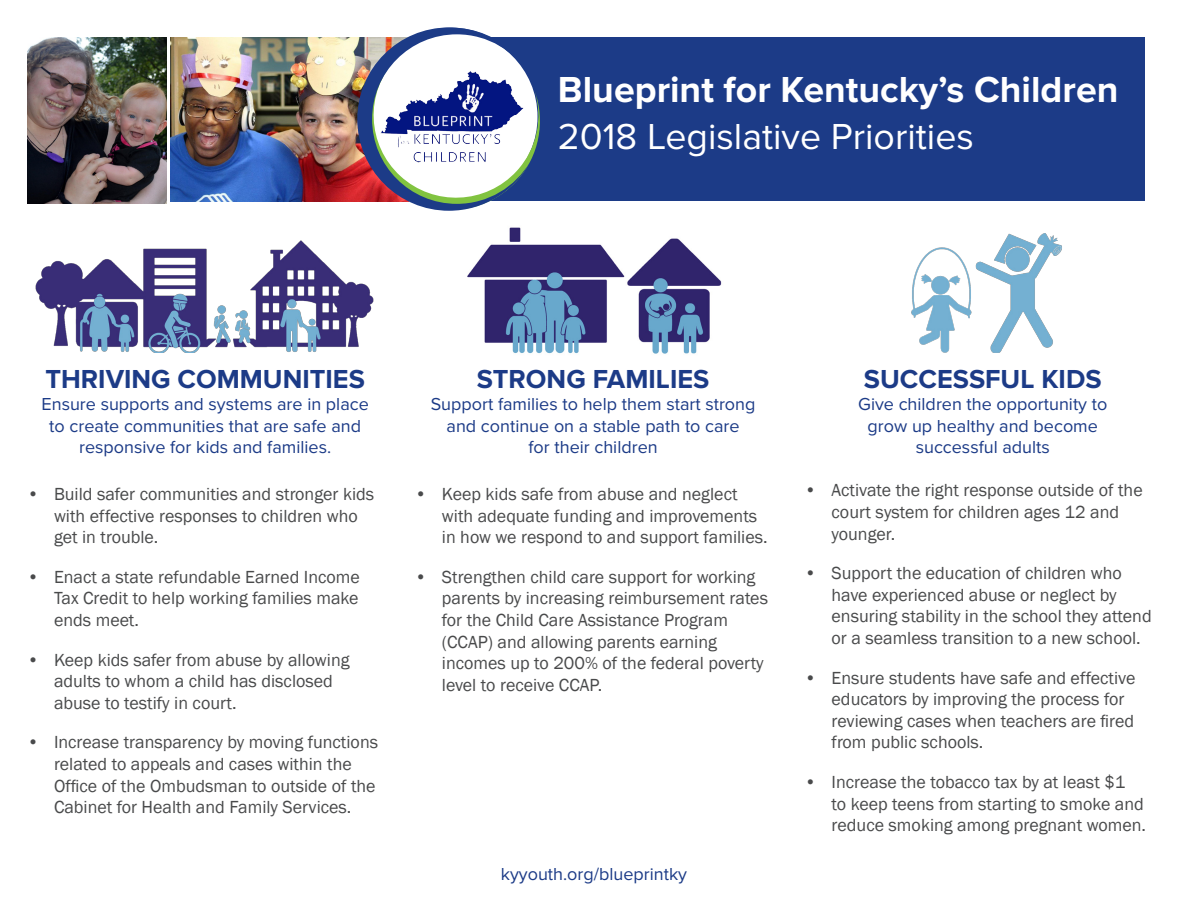
<style>
.page{position:relative;width:1188px;height:918px;background:#fff}
.page>*{position:absolute;margin:0;border:0;box-sizing:border-box;transform-origin:0 0}
.t1{font:700 37.5px "Proxima Nova";color:#fff}
.t2{font:37.5px "Proxima Nova";color:#fff}
.t3{font:700 27px "Proxima Nova";color:#1c3b87}
.t4{font:18px/21.6px "Franklin Gothic";color:#494a4b}
.t5{font:18px/21.6px "Proxima Nova";color:#1c3b87;text-align:center}
</style>
<div class="page">
<img style="left:170px;top:38px;width:182px;height:149px">
<img style="left:27px;top:38px;width:139px;height:166px">
<div style="left:426px;top:38px;width:719px;height:163px;background:#1c3b87"></div>
<svg style="left:352px;top:27px;width:193px;height:184px"></svg>
<img style="left:380px;top:68px;width:149px;height:98px">
<img style="left:33px;top:187px;width:343px;height:165px">
<img style="left:467px;top:227px;width:255px;height:127px">
<img style="left:911px;top:233px;width:151px;height:119px">
<p class="t1" style="left:558px;top:68px;width:562px">Blueprint for Kentucky’s Children</p>
<p class="t2" style="left:558px;top:115px;width:417px">2018 Legislative Priorities</p>
<p class="t3" style="left:45px;top:364px;width:321px">THRIVING COMMUNITIES</p>
<p class="t5" style="left:42px;top:394px;width:329px">Ensure supports and systems are in place to create communities that are safe and responsive for kids and families.</p>
<p class="t4" style="left:54px;top:484px;width:322px;text-indent:-27px">• Build safer communities and stronger kids with effective responses to children who get in trouble.</p>
<p class="t4" style="left:54px;top:566px;width:307px;text-align:justify;text-indent:-27px">• Enact a state refundable Earned Income Tax Credit to help working families make ends meet.</p>
<p class="t4" style="left:54px;top:649px;width:297px;text-indent:-27px">• Keep kids safer from abuse by allowing adults to whom a child has disclosed abuse to testify in court.</p>
<p class="t4" style="left:54px;top:732px;width:326px;text-indent:-27px">• Increase transparency by moving functions related to appeals and cases within the Office of the Ombudsman to outside of the Cabinet for Health and Family Services.</p>
<p class="t3" style="left:477px;top:364px;width:234px">STRONG FAMILIES</p>
<p class="t5" style="left:431px;top:394px;width:326px">Support families to help them start strong and continue on a stable path to care</p>
<p class="t5" style="left:529px;top:437px;width:131px">for their children</p>
<p class="t4" style="left:442px;top:484px;width:327px;text-indent:-27px">• Keep kids safe from abuse and neglect with adequate funding and improvements in how we respond to and support families.</p>
<p class="t4" style="left:442px;top:566px;width:328px;text-indent:-27px">• Strengthen child care support for working parents by increasing reimbursement rates for the Child Care Assistance Program (CCAP) and allowing parents earning incomes up to 200% of the federal poverty level to receive CCAP.</p>
<p class="t5" style="left:501px;top:864px;width:188px">kyyouth.org/blueprintky</p>
<p class="t3" style="left:864px;top:364px;width:239px">SUCCESSFUL KIDS</p>
<p class="t5" style="left:858px;top:394px;width:251px">Give children the opportunity to grow up healthy and become successful adults</p>
<p class="t4" style="left:832px;top:480px;width:313px;text-indent:-27px">• Activate the right response outside of the court system for children ages 12 and younger.</p>
<p class="t4" style="left:832px;top:563px;width:322px;text-indent:-27px">• Support the education of children who have experienced abuse or neglect by ensuring stability in the school they attend or a seamless transition to a new school.</p>
<p class="t4" style="left:832px;top:667px;width:305px;text-indent:-27px">• Ensure students have safe and effective educators by improving the process for reviewing cases when teachers are fired from public schools.</p>
<p class="t4" style="left:832px;top:772px;width:316px;text-indent:-27px">• Increase the tobacco tax by at least $1<br>to keep teens from starting to smoke and reduce smoking among pregnant women.</p>
</div>
